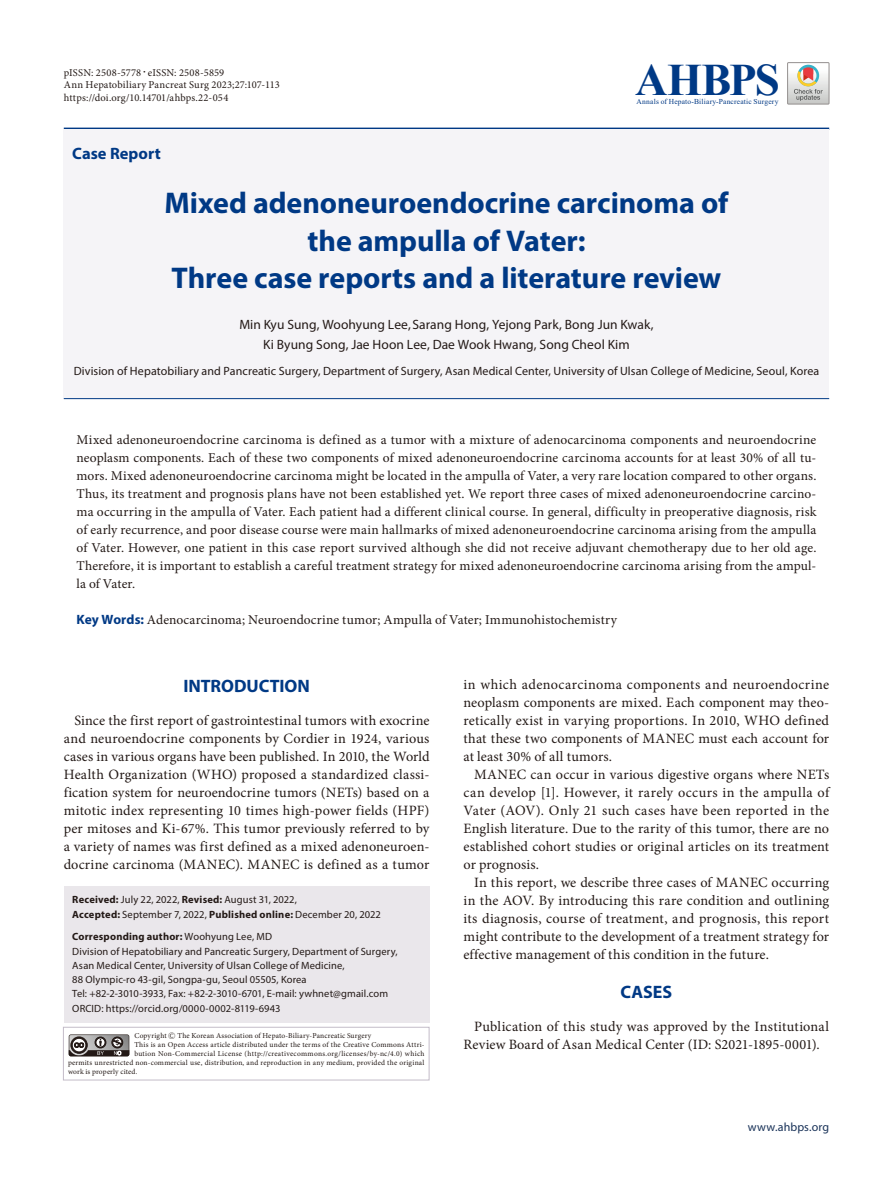
<style>
.page{position:relative;width:893px;height:1191px;background:#fff}
.page>*{position:absolute;margin:0;border:0;box-sizing:border-box;transform-origin:0 0}
.t1{font:700 45px "Times New Roman";letter-spacing:-.03em;color:#003985}
.t2{font:700 30px/37.5px "Myriad Pro";letter-spacing:-.005em;color:#003985;text-align:center}
.t3{font:700 18px "Myriad Pro";color:#003985}
.t4{font:700 16.5px "Myriad Pro";color:#003985}
.t5{font:14.25px/18px "Minion Pro";letter-spacing:.01em;color:#231916;text-align:justify}
.t6{font:13.5px/18px "Minion Pro";letter-spacing:.01em;color:#231916;text-align:justify}
.t7{font:13.5px/19.5px "Myriad Pro";letter-spacing:.005em;color:#231916;text-align:center}
.t8{font:12px "Myriad Pro";letter-spacing:.01em;color:#231916}
.t9{font:12px "Myriad Pro";letter-spacing:.01em;color:#193258}
.t10{font:10.5px/14.5px "Myriad Pro";letter-spacing:.01em;color:#231916}
.t11{font:10.5px/12.8px "Minion Pro";letter-spacing:.015em;color:#231916}
.t12{font:7.5px "Minion Pro";letter-spacing:.025em;color:#231916}
.t13{font:7.5px "Times New Roman";letter-spacing:.025em;color:#003985}
.s1{font-family:"Ko Pub World Batang PM"}
.s2{font-family:"Myriad Pro";font-weight:700;color:#003985}
.s3{font-weight:700}
</style>
<div class="page">
<hr style="left:64px;top:128px;width:765px;height:2px;background:#003985">
<div style="left:64px;top:129px;width:765px;height:269px;background:#f5f4f7"></div>
<hr style="left:64px;top:398px;width:765px;height:1px;background:#003985">
<div style="left:787px;top:62px;width:42px;height:42px;border:1px solid #94908f"></div>
<svg style="left:788px;top:63px;width:41px;height:41px"></svg>
<div style="left:64px;top:886px;width:365px;height:136px;background:#eae7eb"></div>
<div style="left:63px;top:1026px;width:366px;height:54px;border:1px solid #c3bcc8"></div>
<svg style="left:69px;top:1034px;width:60px;height:22px"></svg>
<p class="t11" style="left:64px;top:66px;width:217px">pISSN: 2508-5778<span class="s1">ㆍ</span>eISSN: 2508-5859<br>Ann Hepatobiliary Pancreat Surg 2023;27:107-113 https://doi.org/10.14701/ahbps.22-054</p>
<p class="t4" style="left:72px;top:142px;width:90px">Case Report</p>
<h1 class="t1" style="left:635px;top:47px;width:146px">AHBPS</h1>
<p class="t13" style="left:636px;top:96px;width:144px">Annals of Hepato-Biliary-Pancreatic Surgery</p>
<h2 class="t2" style="left:165px;top:183px;width:565px">Mixed adenoneuroendocrine carcinoma of the ampulla of Vater:<br>Three case reports and a literature review</h2>
<p class="t7" style="left:239px;top:315px;width:416px">Min Kyu Sung, Woohyung Lee, Sarang Hong, Yejong Park, Bong Jun Kwak,<br>Ki Byung Song, Jae Hoon Lee, Dae Wook Hwang, Song Cheol Kim</p>
<p class="t8" style="left:74px;top:364px;width:747px">Division of Hepatobiliary and Pancreatic Surgery, Department of Surgery, Asan Medical Center, University of Ulsan College of Medicine, Seoul, Korea</p>
<p class="t6" style="left:77px;top:430px;width:741px">Mixed adenoneuroendocrine carcinoma is defined as a tumor with a mixture of adenocarcinoma components and neuroendocrine neoplasm components. Each of these two components of mixed adenoneuroendocrine carcinoma accounts for at least 30% of all tu&shy;mors. Mixed adenoneuroendocrine carcinoma might be located in the ampulla of Vater, a very rare location compared to other organs.<br>Thus, its treatment and prognosis plans have not been established yet. We report three cases of mixed adenoneuroendocrine carcino&shy;ma occurring in the ampulla of Vater. Each patient had a different clinical course. In general, difficulty in preoperative diagnosis, risk of early recurrence, and poor disease course were main hallmarks of mixed adenoneuroendocrine carcinoma arising from the ampulla of Vater. However, one patient in this case report survived although she did not receive adjuvant chemotherapy due to her old age.<br>Therefore, it is important to establish a careful treatment strategy for mixed adenoneuroendocrine carcinoma arising from the ampul&shy;la of Vater.</p>
<p class="t6" style="left:77px;top:610px;width:542px"><span class="s2">Key Words:</span> Adenocarcinoma; Neuroendocrine tumor; Ampulla of Vater; Immunohistochemistry</p>
<p class="t3" style="left:183px;top:674px;width:128px">INTRODUCTION</p>
<p class="t5" style="left:64px;top:711px;width:367px;text-indent:11px">Since the first report of gastrointestinal tumors with exocrine and neuroendocrine components by Cordier in 1924, various cases in various organs have been published. In 2010, the World Health Organization (WHO) proposed a standardized classi&shy;fication system for neuroendocrine tumors (NETs) based on a mitotic index representing 10 times high-power fields (HPF) per mitoses and Ki-67%. This tumor previously referred to by a variety of names was first defined as a mixed adenoneuroen&shy;docrine carcinoma (MANEC). MANEC is defined as a tumor</p>
<p class="t10" style="left:72px;top:892px;width:310px;line-height:15px"><span class="s3">Received:</span> July 22, 2022, <span class="s3">Revised:</span> August 31, 2022,<br><span class="s3">Accepted:</span> September 7, 2022, <span class="s3">Published online:</span> December 20, 2022</p>
<p class="t10" style="left:72px;top:928px;width:327px"><span class="s3">Corresponding author:</span> Woohyung Lee, MD<br>Division of Hepatobiliary and Pancreatic Surgery, Department of Surgery, Asan Medical Center, University of Ulsan College of Medicine,<br>88 Olympic-ro 43-gil, Songpa-gu, Seoul 05505, Korea<br>Tel: +82-2-3010-3933, Fax: +82-2-3010-6701, E-mail: ywhnet@gmail.com ORCID: https://orcid.org/0000-0002-8119-6943</p>
<p class="t12" style="left:134px;top:1030px;width:238px">Copyright <span class="s1">Ⓒ</span> The Korean Association of Hepato-Biliary-Pancreatic Surgery</p>
<p class="t12" style="left:134px;top:1039px;width:292px">This is an Open Access article distributed under the terms of the Creative Commons Attri-</p>
<p class="t12" style="left:134px;top:1048px;width:292px">bution Non-Commercial License (http://creativecommons.org/licenses/by-nc/4.0) which</p>
<p class="t12" style="left:68px;top:1057px;width:358px">permits unrestricted non-commercial use, distribution, and reproduction in any medium, provided the original</p>
<p class="t12" style="left:68px;top:1066px;width:71px">work is properly cited.</p>
<p class="t5" style="left:463px;top:675px;width:367px">in which adenocarcinoma components and neuroendocrine neoplasm components are mixed. Each component may theo&shy;retically exist in varying proportions. In 2010, WHO defined that these two components of MANEC must each account for at least 30% of all tumors.</p>
<p class="t5" style="left:463px;top:765px;width:367px;text-indent:11px">MANEC can occur in various digestive organs where NETs can develop [1]. However, it rarely occurs in the ampulla of Vater (AOV). Only 21 such cases have been reported in the English literature. Due to the rarity of this tumor, there are no established cohort studies or original articles on its treatment or prognosis.</p>
<p class="t5" style="left:463px;top:873px;width:367px;text-indent:11px">In this report, we describe three cases of MANEC occurring in the AOV. By introducing this rare condition and outlining its diagnosis, course of treatment, and prognosis, this report might contribute to the development of a treatment strategy for effective management of this condition in the future.</p>
<p class="t3" style="left:620px;top:980px;width:53px">CASES</p>
<p class="t5" style="left:463px;top:1017px;width:367px;text-indent:11px">Publication of this study was approved by the Institutional<br>Review Board of Asan Medical Center (ID: S2021-1895-0001).</p>
<p class="t9" style="left:748px;top:1119px;width:83px">www.ahbps.org</p>
</div>
